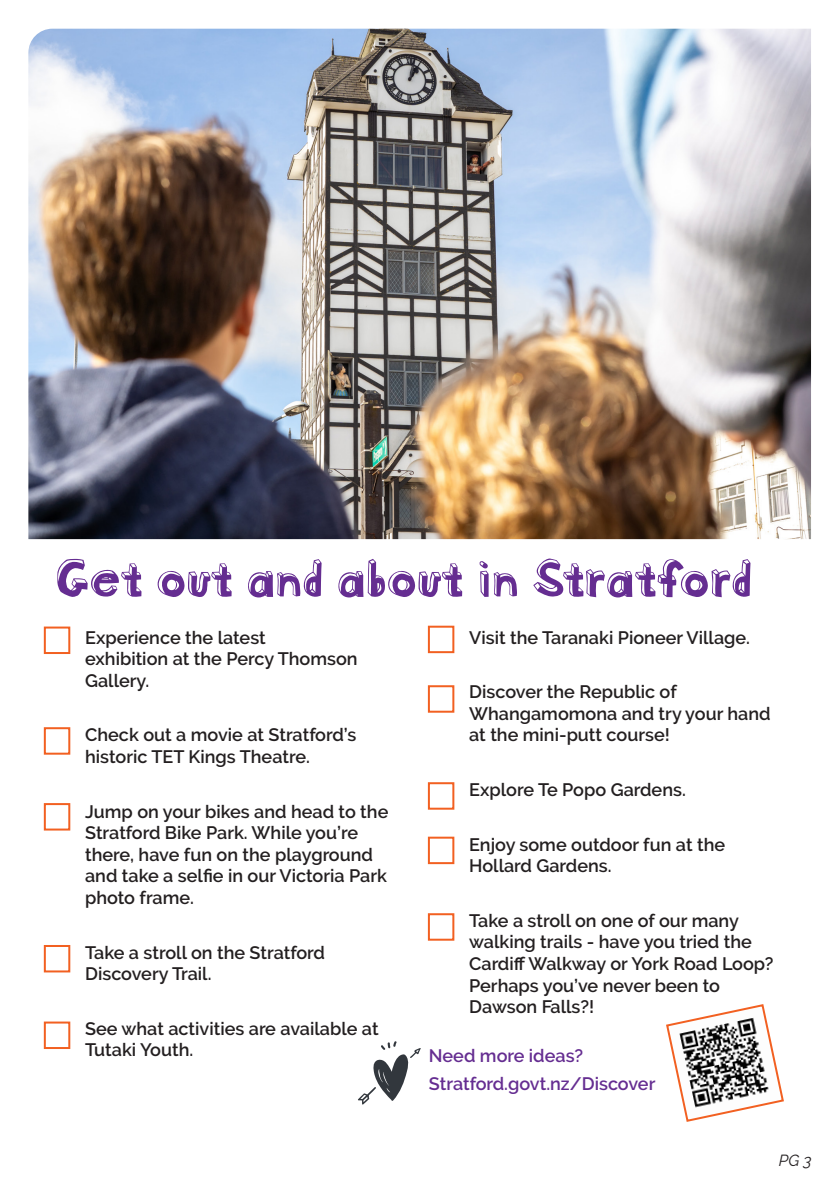
<style>
.page{position:relative;width:840px;height:1191px;background:#fff}
.page>*{position:absolute;margin:0;border:0;box-sizing:border-box;transform-origin:0 0}
.t1{font:50px "Blockhead OT Black Face";color:#652d91}
.t2{font:600 18px/21.6px "Raleway";color:#231f20}
.t3{font:600 18px "Raleway";color:#652d91}
.t4{font:italic 16px "Raleway";color:#231f20}
</style>
<div class="page">
<img style="left:28px;top:28px;width:783px;height:1094px">
<svg style="left:357px;top:1041px;width:63px;height:63px"></svg>
<p class="t1" style="left:56px;top:535px;width:696px">Get out and about in Stratford</p>
<p class="t2" style="left:469px;top:626px;width:282px">Visit the Taranaki Pioneer Village.</p>
<p class="t2" style="left:469px;top:681px;width:303px">Discover the Republic of<br>Whangamomona and try your hand at the mini-putt course!</p>
<p class="t2" style="left:469px;top:779px;width:218px">Explore Te Popo Gardens.</p>
<p class="t2" style="left:469px;top:833px;width:257px">Enjoy some outdoor fun at the<br>Hollard Gardens.</p>
<p class="t2" style="left:85px;top:626px;width:274px">Experience the latest<br>exhibition at the Percy Thomson<br>Gallery.</p>
<p class="t2" style="left:85px;top:724px;width:273px">Check out a movie at Stratford’s historic TET Kings Theatre.</p>
<p class="t2" style="left:85px;top:800px;width:304px">Jump on your bikes and head to the<br>Stratford Bike Park. While you’re there, have fun on the playground and take a selfie in our Victoria Park photo frame.</p>
<p class="t2" style="left:85px;top:941px;width:241px">Take a stroll on the Stratford<br>Discovery Trail.</p>
<p class="t2" style="left:85px;top:1017px;width:295px">See what activities are available at<br>Tutaki Youth.</p>
<p class="t2" style="left:469px;top:909px;width:305px">Take a stroll on one of our many walking trails - have you tried the<br>Cardiff Walkway or York Road Loop?<br>Perhaps you’ve never been to<br>Dawson Falls?!</p>
<p class="t3" style="left:428px;top:1045px;width:156px">Need more ideas?</p>
<p class="t3" style="left:428px;top:1072px;width:228px">Stratford.govt.nz/Discover</p>
<p class="t4" style="left:778px;top:1151px;width:34px">PG 3</p>
</div>
